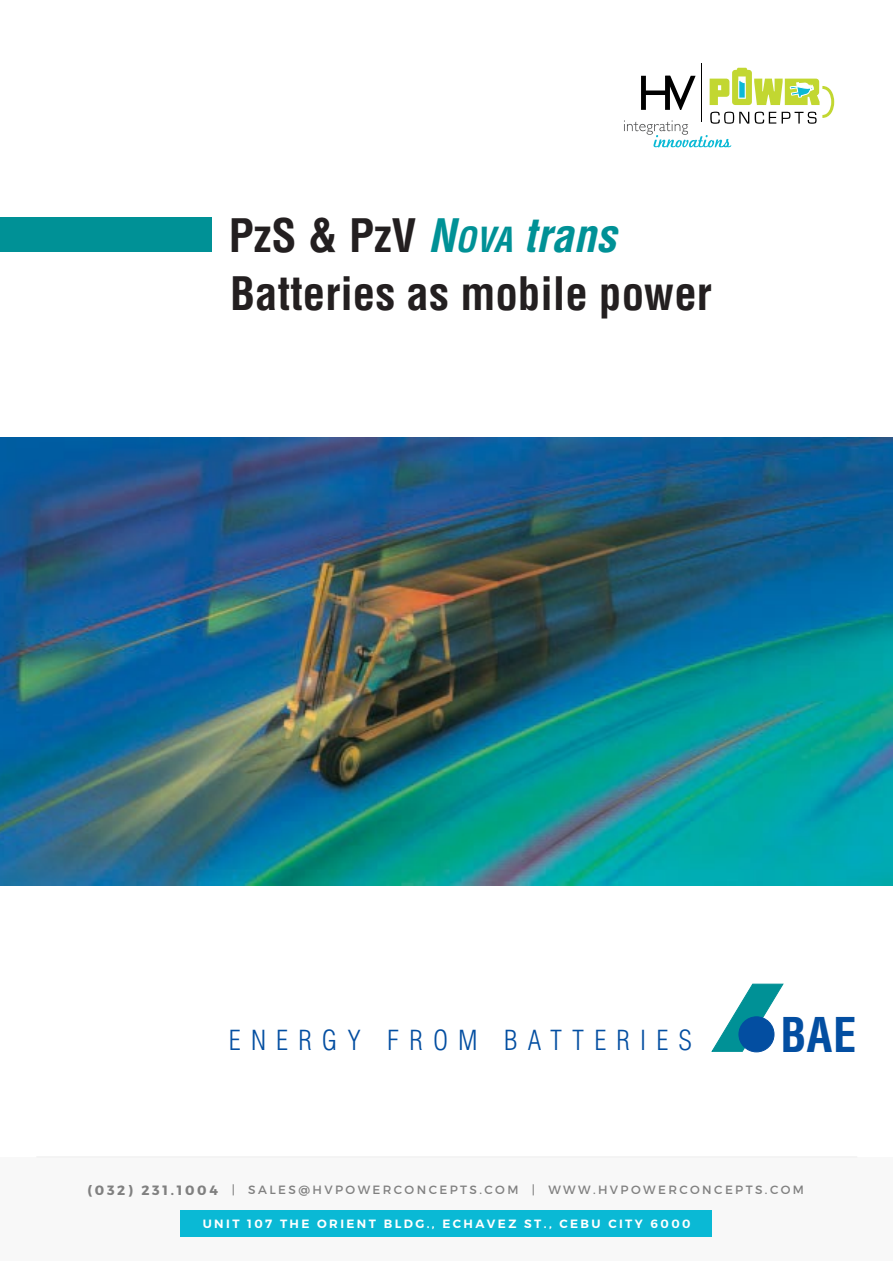
<style>
.page{position:relative;width:893px;height:1262px;background:#fff}
.page>*{position:absolute;margin:0;border:0;box-sizing:border-box;transform-origin:0 0}
.t1{font:700 condensed 46.65px "Helvetica";color:#034ea1}
.t2{font:700 condensed 45px/58.5px "Helvetica";color:#231f20}
.t3{font:300 condensed 27px "Helvetica";letter-spacing:.375em;color:#034ea1}
.t4{font:12px "Montserrat";letter-spacing:.2em;color:#808080}
.t5{font:600 12px "Montserrat";letter-spacing:.2em;color:#fff}
.s1{font-style:italic;color:#009196}
.s2{font-style:italic;font-size:33.75px;color:#009196}
.s3{font-weight:700;font-size:13.5px}
</style>
<div class="page">
<div style="left:0;top:218px;width:212px;height:34px;background:#009196"></div>
<svg style="left:711px;top:983px;width:72px;height:69px"></svg>
<div style="left:739px;top:1016px;width:35px;height:35px;background:#034ea1;border-radius:50%"></div>
<div style="left:738px;top:1016px;width:36px;height:36px;border:1px solid #034ea1;border-radius:50%"></div>
<img style="left:0;top:437px;width:892px;height:448px">
<hr style="left:701px;top:64px;width:1px;height:58px;background:#000">
<svg style="left:624px;top:68px;width:210px;height:79px"></svg>
<div style="left:0;top:1157px;width:892px;height:103px;background:#f2f2f2"></div>
<div style="left:181px;top:1210px;width:531px;height:27px;background:#0ab9d5"></div>
<hr style="left:36px;top:1156px;width:821px;height:1px;background:#f2f2f2">
<h2 class="t2" style="left:229px;top:206px;width:484px">PzS &amp; PzV <span class="s1">N</span><span class="s2">OVA</span> <span class="s1">trans<br></span>Batteries as mobile power</h2>
<h3 class="t3" style="left:229px;top:1023px;width:465px">ENERGY FROM BATTERIES</h3>
<h1 class="t1" style="left:780px;top:1005px;width:78px">BAE</h1>
<p class="t4" style="left:87px;top:1182px;width:718px"><span class="s3">(032) 231.1004</span> | SALES@HVPOWERCONCEPTS.COM | WWW.HVPOWERCONCEPTS.COM</p>
<p class="t5" style="left:203px;top:1216px;width:489px">UNIT 107 THE ORIENT BLDG., ECHAVEZ ST., CEBU CITY 6000</p>
</div>
